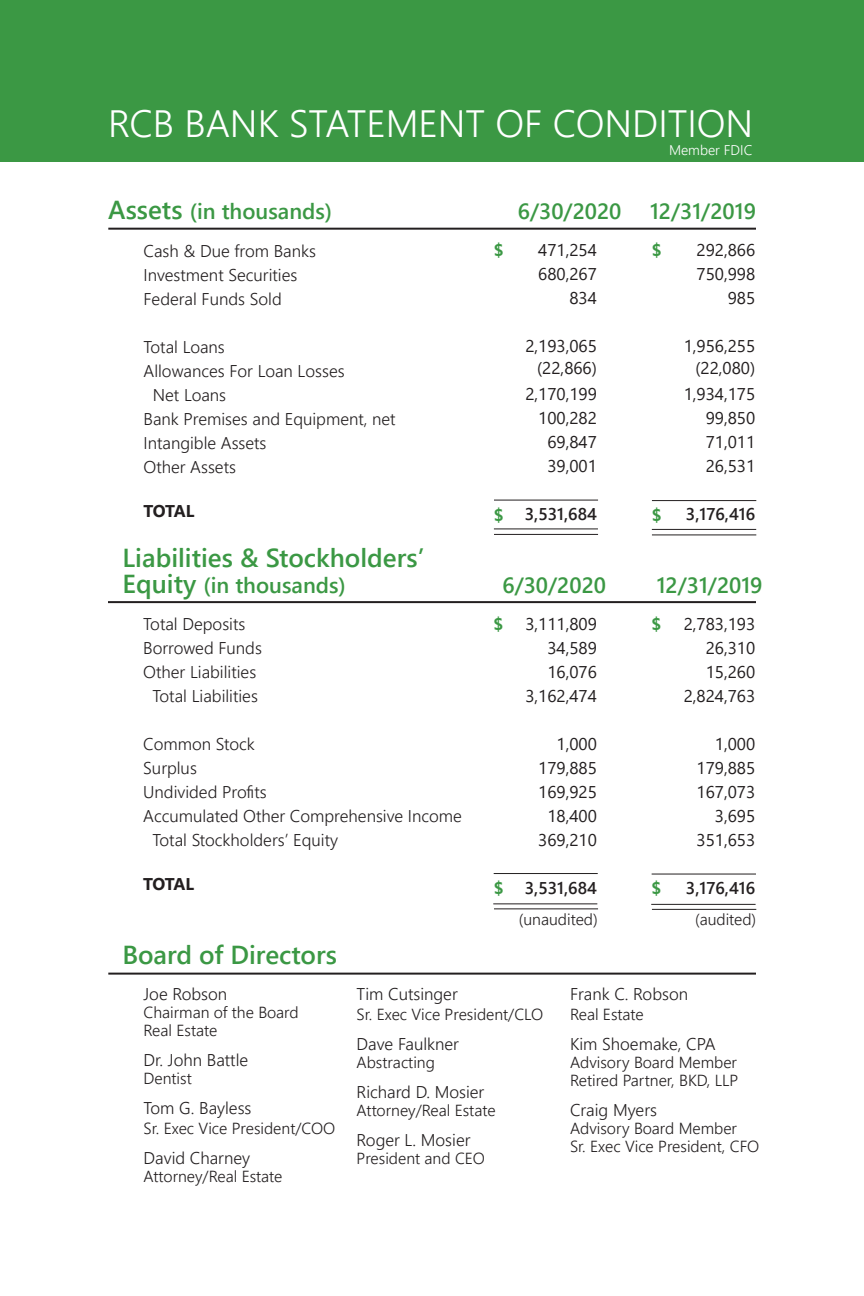
<style>
.page{position:relative;width:864px;height:1296px;background:#fff}
.page>*{position:absolute;margin:0;border:0;box-sizing:border-box;transform-origin:0 0}
.t1{font:300 38px "Segoe UI";color:#fff}
.t2{font:600 26px "Segoe UI";color:#3b9844}
.t3{font:600 22px "Segoe UI";color:#3b9844}
.t4{font:300 17px "Segoe UI";color:#231f20}
.t5{font:17px/22px "Segoe UI";color:#231f20;text-align:right}
.t6{font:600 17px "Segoe UI";color:#231f20}
.t7{font:700 17px "Segoe UI";letter-spacing:-.04em;color:#231f20}
.t8{font:700 17px "Segoe UI";color:#3b9844}
.t9{font:300 16px "Segoe UI";color:#231f20}
.t10{font:300 14px "Segoe UI";color:#fff}
.s1{font-size:26px}
</style>
<div class="page">
<hr style="left:108px;top:228px;width:648px;height:2px;background:#231f20">
<hr style="left:494px;top:500px;width:104px;height:1px;background:#231f20">
<hr style="left:494px;top:528px;width:104px;height:1px;background:#231f20">
<hr style="left:652px;top:500px;width:104px;height:1px;background:#231f20">
<hr style="left:652px;top:529px;width:104px;height:1px;background:#231f20">
<div style="left:0;top:0;width:864px;height:161px;background:#3b9844"></div>
<hr style="left:108px;top:601px;width:648px;height:2px;background:#231f20">
<hr style="left:494px;top:873px;width:104px;height:1px;background:#231f20">
<hr style="left:652px;top:874px;width:104px;height:1px;background:#231f20">
<hr style="left:493px;top:903px;width:104px;height:1px;background:#231f20">
<hr style="left:651px;top:904px;width:105px;height:1px;background:#231f20">
<hr style="left:108px;top:973px;width:648px;height:2px;background:#231f20">
<hr style="left:494px;top:534px;width:104px;height:1px;background:#231f20">
<hr style="left:652px;top:534px;width:104px;height:1px;background:#231f20">
<hr style="left:494px;top:908px;width:104px;height:1px;background:#231f20">
<hr style="left:652px;top:909px;width:104px;height:1px;background:#231f20">
<p class="t1" style="left:108px;top:88px;width:647px">RCB BANK STATEMENT OF CONDITION</p>
<p class="t10" style="left:669px;top:137px;width:85px">Member FDIC</p>
<p class="t3" style="left:108px;top:191px;width:225px"><span class="s1">Assets</span> (in thousands)</p>
<p class="t3" style="left:518px;top:191px;width:240px">6/30/2020 12/31/2019</p>
<p class="t5" style="left:538px;top:238px;width:60px">471,254</p>
<p class="t5" style="left:538px;top:262px;width:60px">680,267</p>
<p class="t5" style="left:569px;top:286px;width:29px">834</p>
<p class="t5" style="left:525px;top:334px;width:73px">2,193,065 (22,866)</p>
<p class="t5" style="left:525px;top:382px;width:73px">2,170,199</p>
<p class="t5" style="left:538px;top:406px;width:60px">100,282</p>
<p class="t5" style="left:547px;top:430px;width:51px">69,847</p>
<p class="t5" style="left:547px;top:454px;width:51px">39,001</p>
<p class="t6" style="left:525px;top:498px;width:74px">3,531,684</p>
<p class="t8" style="left:494px;top:234px;width:11px">$</p>
<p class="t8" style="left:652px;top:234px;width:11px">$</p>
<p class="t4" style="left:144px;top:234px;width:174px">Cash &amp; Due from Banks</p>
<p class="t4" style="left:144px;top:258px;width:155px">Investment Securities</p>
<p class="t4" style="left:144px;top:282px;width:140px">Federal Funds Sold</p>
<p class="t4" style="left:144px;top:330px;width:83px">Total Loans</p>
<p class="t4" style="left:144px;top:354px;width:203px">Allowances For Loan Losses</p>
<p class="t4" style="left:153px;top:378px;width:75px">Net Loans</p>
<p class="t4" style="left:144px;top:402px;width:254px">Bank Premises and Equipment, net</p>
<p class="t4" style="left:144px;top:426px;width:125px">Intangible Assets</p>
<p class="t4" style="left:144px;top:450px;width:94px">Other Assets</p>
<p class="t7" style="left:144px;top:494px;width:52px">TOTAL</p>
<p class="t2" style="left:123px;top:533px;width:303px">Liabilities &amp; Stockholders’</p>
<p class="t3" style="left:123px;top:565px;width:225px"><span class="s1">Equity</span> (in thousands)</p>
<p class="t3" style="left:502px;top:565px;width:105px">6/30/2020</p>
<p class="t3" style="left:657px;top:565px;width:107px">12/31/2019</p>
<p class="t5" style="left:525px;top:611px;width:73px">3,111,809</p>
<p class="t5" style="left:547px;top:635px;width:51px">34,589</p>
<p class="t5" style="left:547px;top:659px;width:51px">16,076</p>
<p class="t5" style="left:525px;top:683px;width:73px">3,162,474</p>
<p class="t5" style="left:557px;top:731px;width:42px">1,000</p>
<p class="t5" style="left:538px;top:755px;width:60px">179,885</p>
<p class="t5" style="left:538px;top:779px;width:60px">169,925</p>
<p class="t5" style="left:547px;top:803px;width:51px">18,400</p>
<p class="t5" style="left:538px;top:827px;width:60px">369,210</p>
<p class="t6" style="left:525px;top:872px;width:74px">3,531,684</p>
<p class="t5" style="left:697px;top:238px;width:60px">292,866</p>
<p class="t5" style="left:697px;top:262px;width:60px">750,998</p>
<p class="t5" style="left:728px;top:286px;width:29px">985</p>
<p class="t5" style="left:684px;top:334px;width:73px">1,956,255 (22,080)</p>
<p class="t5" style="left:684px;top:382px;width:73px">1,934,175</p>
<p class="t5" style="left:706px;top:406px;width:51px">99,850</p>
<p class="t5" style="left:706px;top:430px;width:51px">71,011</p>
<p class="t5" style="left:706px;top:454px;width:51px">26,531</p>
<p class="t6" style="left:686px;top:498px;width:71px">3,176,416</p>
<p class="t8" style="left:494px;top:499px;width:11px">$</p>
<p class="t8" style="left:652px;top:499px;width:11px">$</p>
<p class="t4" style="left:143px;top:608px;width:104px">Total Deposits</p>
<p class="t8" style="left:494px;top:608px;width:11px">$</p>
<p class="t8" style="left:652px;top:608px;width:11px">$</p>
<p class="t4" style="left:143px;top:632px;width:120px">Borrowed Funds</p>
<p class="t4" style="left:143px;top:656px;width:115px">Other Liabilities</p>
<p class="t4" style="left:153px;top:680px;width:107px">Total Liabilities</p>
<p class="t4" style="left:143px;top:728px;width:113px">Common Stock</p>
<p class="t4" style="left:143px;top:752px;width:55px">Surplus</p>
<p class="t4" style="left:143px;top:776px;width:125px">Undivided Profits</p>
<p class="t4" style="left:143px;top:800px;width:320px">Accumulated Other Comprehensive Income</p>
<p class="t4" style="left:153px;top:824px;width:187px">Total Stockholders’ Equity</p>
<p class="t7" style="left:143px;top:868px;width:52px">TOTAL</p>
<p class="t9" style="left:519px;top:904px;width:80px">(unaudited)</p>
<p class="t9" style="left:695px;top:904px;width:63px">(audited)</p>
<p class="t5" style="left:684px;top:611px;width:73px">2,783,193</p>
<p class="t5" style="left:706px;top:635px;width:51px">26,310</p>
<p class="t5" style="left:706px;top:659px;width:51px">15,260</p>
<p class="t5" style="left:684px;top:683px;width:73px">2,824,763</p>
<p class="t5" style="left:715px;top:731px;width:42px">1,000</p>
<p class="t5" style="left:697px;top:755px;width:60px">179,885</p>
<p class="t5" style="left:697px;top:779px;width:60px">167,073</p>
<p class="t5" style="left:715px;top:803px;width:42px">3,695</p>
<p class="t5" style="left:697px;top:827px;width:60px">351,653</p>
<p class="t6" style="left:686px;top:872px;width:71px">3,176,416</p>
<p class="t8" style="left:494px;top:872px;width:11px">$</p>
<p class="t8" style="left:652px;top:872px;width:11px">$</p>
<p class="t2" style="left:123px;top:930px;width:216px">Board of Directors</p>
<p class="t4" style="left:144px;top:978px;width:85px">Joe Robson</p>
<p class="t9" style="left:144px;top:997px;width:157px">Chairman of the Board</p>
<p class="t9" style="left:144px;top:1015px;width:75px">Real Estate</p>
<p class="t4" style="left:144px;top:1044px;width:106px">Dr. John Battle</p>
<p class="t9" style="left:144px;top:1063px;width:50px">Dentist</p>
<p class="t4" style="left:144px;top:1092px;width:109px">Tom G. Bayless</p>
<p class="t9" style="left:144px;top:1114px;width:193px">Sr. Exec Vice President/COO</p>
<p class="t4" style="left:144px;top:1142px;width:108px">David Charney</p>
<p class="t9" style="left:144px;top:1162px;width:140px">Attorney/Real Estate</p>
<p class="t4" style="left:357px;top:978px;width:103px">Tim Cutsinger</p>
<p class="t9" style="left:357px;top:1000px;width:188px">Sr. Exec Vice President/CLO</p>
<p class="t4" style="left:357px;top:1028px;width:104px">Dave Faulkner</p>
<p class="t9" style="left:357px;top:1048px;width:80px">Abstracting</p>
<p class="t4" style="left:357px;top:1076px;width:129px">Richard D. Mosier</p>
<p class="t9" style="left:357px;top:1096px;width:140px">Attorney/Real Estate</p>
<p class="t4" style="left:357px;top:1124px;width:115px">Roger L. Mosier</p>
<p class="t9" style="left:357px;top:1144px;width:130px">President and CEO</p>
<p class="t4" style="left:570px;top:978px;width:120px">Frank C. Robson</p>
<p class="t9" style="left:570px;top:1000px;width:75px">Real Estate</p>
<p class="t4" style="left:570px;top:1028px;width:147px">Kim Shoemake, CPA</p>
<p class="t9" style="left:570px;top:1048px;width:169px">Advisory Board Member</p>
<p class="t9" style="left:570px;top:1066px;width:170px">Retired Partner, BKD, LLP</p>
<p class="t4" style="left:570px;top:1094px;width:89px">Craig Myers</p>
<p class="t9" style="left:570px;top:1114px;width:169px">Advisory Board Member</p>
<p class="t9" style="left:570px;top:1132px;width:191px">Sr. Exec Vice President, CFO</p>
</div>
